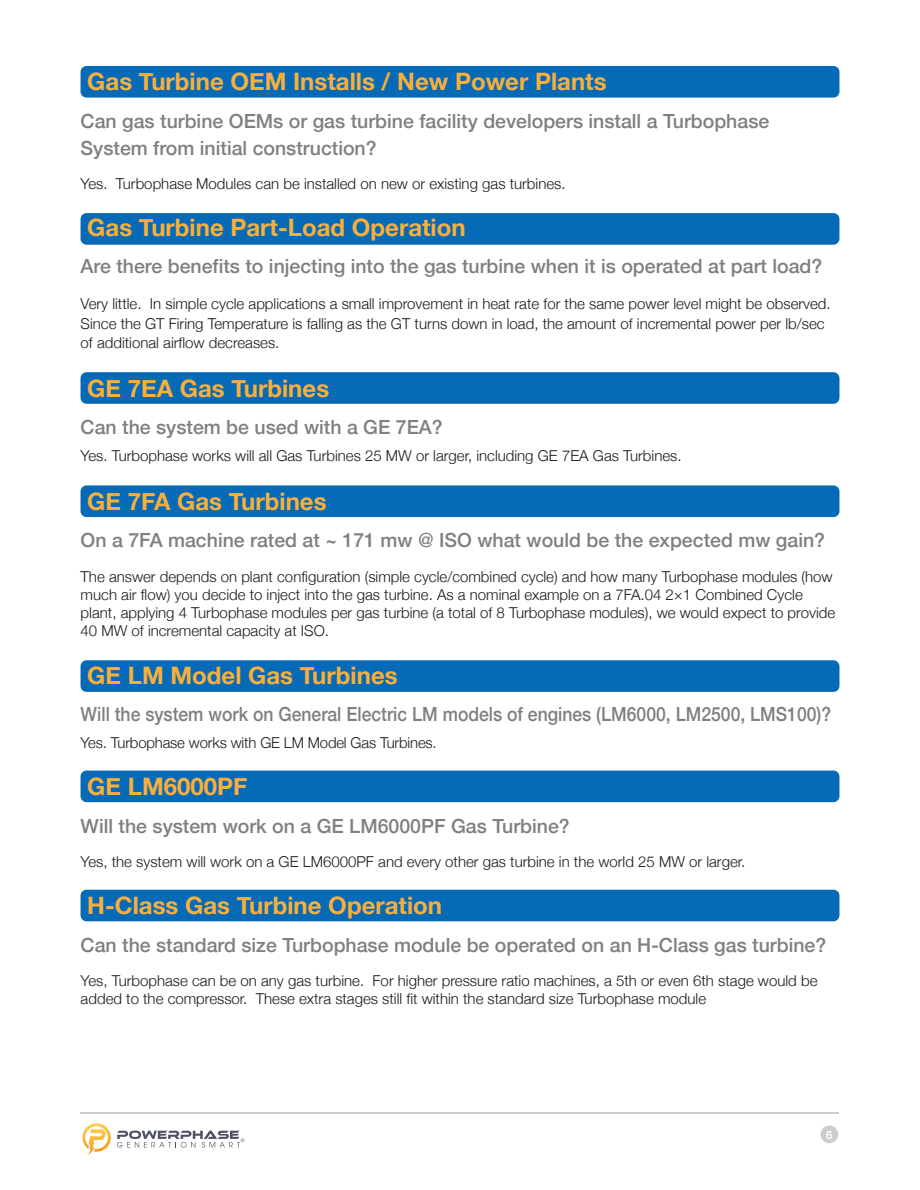
<style>
.page{position:relative;width:920px;height:1190px;background:#fff}
.page>*{position:absolute;margin:0;border:0;box-sizing:border-box;transform-origin:0 0}
.t1{font:700 24px "Helvetica Neue";color:#faaf3b}
.t2{font:500 19.5px/27px "Helvetica Neue";color:#808080}
.t3{font:500 19.5px "Helvetica Neue";color:#808080;scale:.9 1}
.t4{font:300 15px/18px "Helvetica Neue";color:#1a1a1a}
.t5{font:500 11.4px "Helvetica Neue";color:#fff}
</style>
<div class="page">
<div style="left:80px;top:66px;width:759px;height:32px;background:#066ab7;border-radius:6px"></div>
<div style="left:80px;top:213px;width:759px;height:32px;background:#066ab7;border-radius:6px"></div>
<div style="left:80px;top:372px;width:759px;height:32px;background:#066ab7;border-radius:6px"></div>
<div style="left:80px;top:660px;width:759px;height:32px;background:#066ab7;border-radius:6px"></div>
<div style="left:80px;top:485px;width:759px;height:32px;background:#066ab7;border-radius:6px"></div>
<div style="left:80px;top:770px;width:759px;height:32px;background:#066ab7;border-radius:6px"></div>
<div style="left:80px;top:889px;width:759px;height:32px;background:#066ab7;border-radius:6px"></div>
<div style="left:820px;top:1125px;width:18px;height:18px;background:#ccc;border-radius:50%"></div>
<svg style="left:82px;top:1123px;width:29px;height:31px"></svg>
<svg style="left:117px;top:1130px;width:127px;height:17px"></svg>
<hr style="left:79px;top:1112px;width:759px;height:1px;background:#ccc">
<h1 class="t1" style="left:87px;top:63px;width:521px">Gas Turbine OEM Installs / New Power Plants</h1>
<h2 class="t2" style="left:81px;top:106px;width:690px">Can gas turbine OEMs or gas turbine facility developers install a Turbophase<br>System from initial construction?</h2>
<p class="t4" style="left:81px;top:174px;width:486px">Yes. Turbophase Modules can be installed on new or existing gas turbines.</p>
<h1 class="t1" style="left:87px;top:208px;width:380px">Gas Turbine Part-Load Operation</h1>
<h2 class="t2" style="left:81px;top:252px;width:743px">Are there benefits to injecting into the gas turbine when it is operated at part load?</h2>
<p class="t4" style="left:81px;top:293px;width:751px;line-height:19.5px">Very little. In simple cycle applications a small improvement in heat rate for the same power level might be observed.<br>Since the GT Firing Temperature is falling as the GT turns down in load, the amount of incremental power per lb/sec of additional airflow decreases.</p>
<h1 class="t1" style="left:87px;top:369px;width:243px">GE 7EA Gas Turbines</h1>
<h2 class="t2" style="left:81px;top:413px;width:363px">Can the system be used with a GE 7EA?</h2>
<p class="t4" style="left:81px;top:446px;width:602px">Yes. Turbophase works will all Gas Turbines 25 MW or larger, including GE 7EA Gas Turbines.</p>
<h1 class="t1" style="left:87px;top:482px;width:241px">GE 7FA Gas Turbines</h1>
<h2 class="t2" style="left:81px;top:526px;width:746px">On a 7FA machine rated at ~ 171 mw @ ISO what would be the expected mw gain?</h2>
<p class="t4" style="left:81px;top:566px;width:756px">The answer depends on plant configuration (simple cycle/combined cycle) and how many Turbophase modules (how much air flow) you decide to inject into the gas turbine. As a nominal example on a 7FA.04 2×1 Combined Cycle plant, applying 4 Turbophase modules per gas turbine (a total of 8 Turbophase modules), we would expect to provide 40 MW of incremental capacity at ISO.</p>
<h1 class="t1" style="left:87px;top:656px;width:312px">GE LM Model Gas Turbines</h1>
<h2 class="t3" style="left:81px;top:699px;width:835px">Will the system work on General Electric LM models of engines (LM6000, LM2500, LMS100)?</h2>
<p class="t4" style="left:81px;top:733px;width:357px">Yes. Turbophase works with GE LM Model Gas Turbines.</p>
<h1 class="t1" style="left:87px;top:768px;width:162px">GE LM6000PF</h1>
<h2 class="t2" style="left:81px;top:811px;width:490px">Will the system work on a GE LM6000PF Gas Turbine?</h2>
<p class="t4" style="left:81px;top:852px;width:666px">Yes, the system will work on a GE LM6000PF and every other gas turbine in the world 25 MW or larger.</p>
<h1 class="t1" style="left:87px;top:886px;width:356px">H-Class Gas Turbine Operation</h1>
<h2 class="t2" style="left:81px;top:930px;width:747px">Can the standard size Turbophase module be operated on an H-Class gas turbine?</h2>
<p class="t4" style="left:81px;top:971px;width:738px">Yes, Turbophase can be on any gas turbine. For higher pressure ratio machines, a 5th or even 6th stage would be added to the compressor. These extra stages still fit within the standard size Turbophase module</p>
<p class="t5" style="left:826px;top:1125px;width:8px">6</p>
</div>
